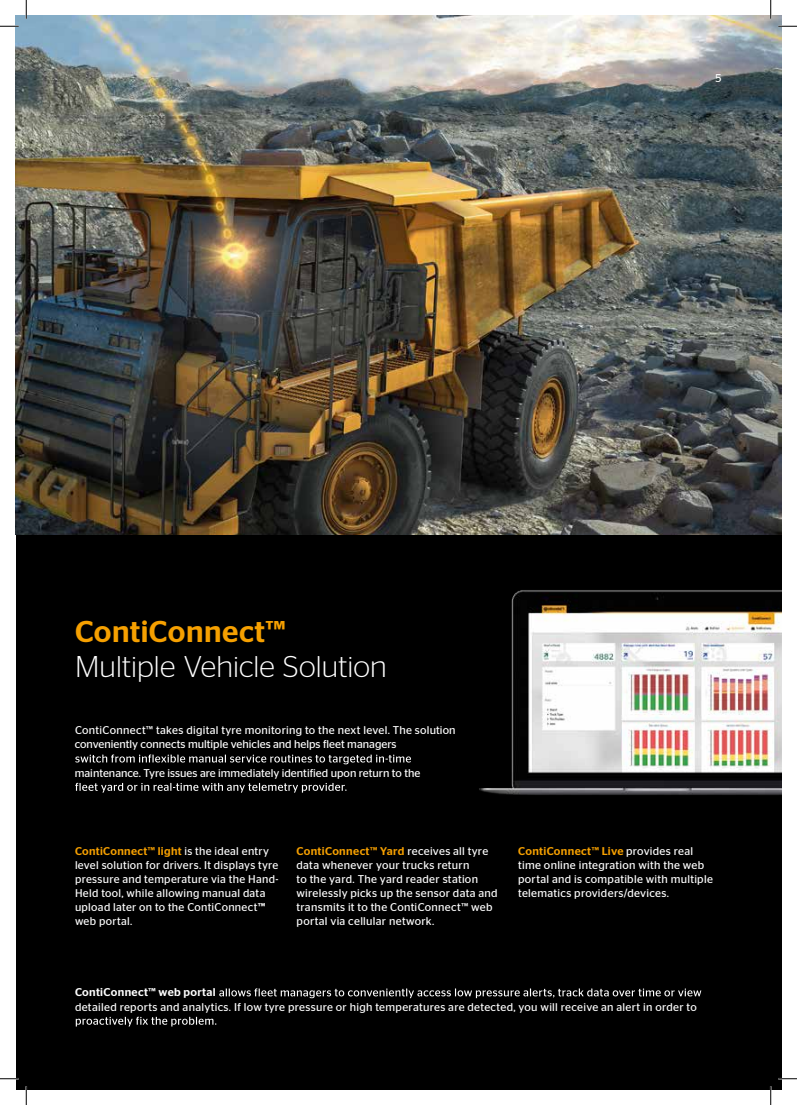
<style>
.page{position:relative;width:797px;height:1105px;background:#fff}
.page>*{position:absolute;margin:0;border:0;box-sizing:border-box;transform-origin:0 0}
.t1{font:300 30px "Continental Stag Sans";letter-spacing:.005em;color:#fff}
.t2{font:500 30px "Continental Stag Sans";letter-spacing:.015em;color:#f6a000}
.t3{font:11.25px/14.1px "Continental Stag Sans";letter-spacing:.025em;color:#fff}
.t4{font:11.25px "Continental Stag Sans";color:#fff}
.t5{font:500 11.25px "Continental Stag Sans";letter-spacing:.03em;color:#fff}
.s1{font-weight:500;color:#f6a000}
.s2{font-weight:500}
</style>
<div class="page">
<div style="left:16px;top:47px;width:765px;height:1042px;background:#000"></div>
<img style="left:16px;top:16px;width:765px;height:519px">
<img style="left:406px;top:507px;width:375px;height:288px">
<svg style="left:75px;top:754px;width:336px;height:10px"></svg>
<svg style="left:75px;top:783px;width:271px;height:10px"></svg>
<svg style="left:219px;top:988px;width:482px;height:10px"></svg>
<svg style="left:76px;top:1017px;width:140px;height:9px"></svg>
<svg style="left:0;top:25px;width:19px;height:2px"></svg>
<svg style="left:778px;top:25px;width:19px;height:2px"></svg>
<svg style="left:0;top:1078px;width:19px;height:1px"></svg>
<svg style="left:778px;top:1078px;width:19px;height:1px"></svg>
<svg style="left:25px;top:0;width:2px;height:19px"></svg>
<svg style="left:25px;top:1086px;width:2px;height:19px"></svg>
<svg style="left:770px;top:0;width:1px;height:19px"></svg>
<svg style="left:770px;top:1086px;width:1px;height:19px"></svg>
<h1 class="t2" style="left:75px;top:614px;width:212px">ContiConnect™</h1>
<h1 class="t1" style="left:75px;top:650px;width:313px">Multiple Vehicle Solution</h1>
<p class="t3" style="left:75px;top:723px;width:382px">ContiConnect™ takes digital tyre monitoring to the next level. The solution</p>
<p class="t4" style="left:75px;top:738px;width:323px">conveniently connects multiple vehicles and helps fleet managers</p>
<p class="t4" style="left:75px;top:767px;width:347px">maintenance. Tyre issues are immediately identified upon return to the</p>
<p class="t3" style="left:715px;top:71px;width:8px">5</p>
<p class="t3" style="left:75px;top:843px;width:205px"><span class="s1">ContiConnect™ light</span> is the ideal entry level solution for drivers. It displays tyre pressure and temperature via the Hand-Held tool, while allowing manual data upload later on to the ContiConnect<span class="s2">™ </span>web portal.</p>
<p class="t3" style="left:296px;top:843px;width:203px"><span class="s1">ContiConnect™ Yard</span> receives all tyre data whenever your trucks return<br>to the yard. The yard reader station wirelessly picks up the sensor data and transmits it to the ContiConnect™ web portal via cellular network.</p>
<p class="t3" style="left:518px;top:843px;width:196px"><span class="s1">ContiConnect™ Live</span> provides real time online integration with the web portal and is compatible with multiple telematics providers/devices.</p>
<p class="t5" style="left:75px;top:986px;width:142px">ContiConnect™ web portal</p>
<p class="t3" style="left:75px;top:999px;width:623px">detailed reports and analytics. If low tyre pressure or high temperatures are detected, you will receive an alert in order to</p>
</div>
